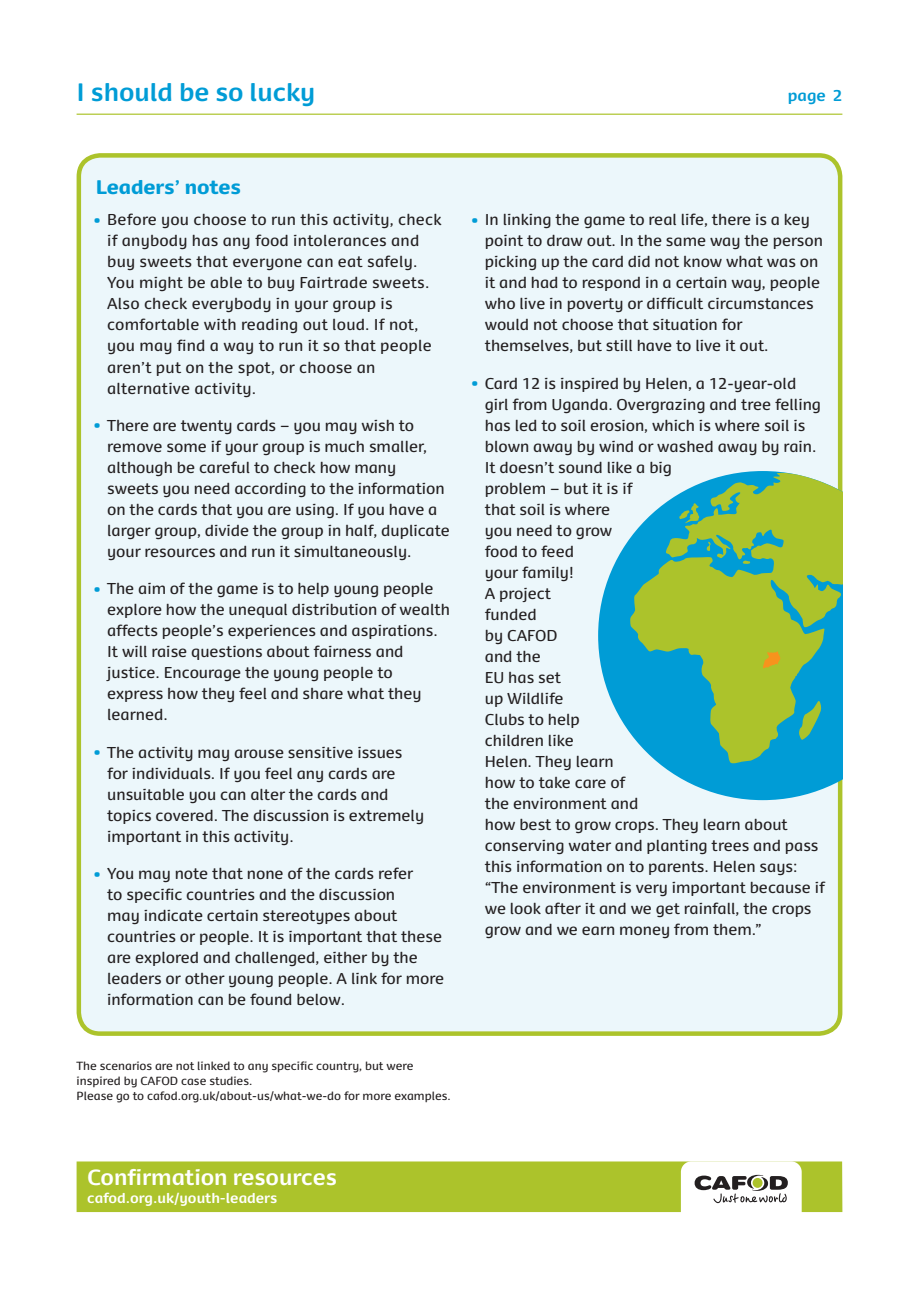
<style>
.page{position:relative;width:919px;height:1289px;background:#fff}
.page>*{position:absolute;margin:0;border:0;box-sizing:border-box;transform-origin:0 0}
.t1{font:700 24px "Dancer TF";color:#009cd6}
.t2{font:700 21px "Dancer";color:#fff}
.t3{font:900 18.75px "Dancer TF";color:#009cd6}
.t4{font:15px/21px "Dancer TF";color:#231f20}
.t5{font:700 15px "Dancer TF";color:#009cd6}
.t6{font:700 13.5px "Dancer TF";color:#fff}
.t7{font:11.25px/15px "Dancer TF";color:#231f20}
</style>
<div class="page">
<div style="left:79px;top:155px;width:761px;height:878px;background:#ecf7fb;border-radius:21px"></div>
<div style="left:77px;top:153px;width:765px;height:882px;border:4px solid #acc32b;border-radius:21px"></div>
<div style="left:77px;top:1161px;width:765px;height:50px;background:#acc32b"></div>
<svg style="left:680px;top:1161px;width:121px;height:51px;background:#dbdcd7"></svg>
<hr style="left:77px;top:114px;width:765px;height:1px;background:#acc32b">
<svg style="left:598px;top:538px;width:244px;height:262px;fill:#009cd6"></svg>
<svg style="left:630px;top:471px;width:212px;height:293px;background:#6db679"></svg>
<svg style="left:679px;top:502px;width:20px;height:21px"></svg>
<svg style="left:742px;top:560px;width:8px;height:4px"></svg>
<svg style="left:706px;top:541px;width:5px;height:10px"></svg>
<svg style="left:799px;top:700px;width:22px;height:39px"></svg>
<svg style="left:762px;top:650px;width:18px;height:18px"></svg>
<h1 class="t1" style="left:77px;top:76px;width:240px">I should be so lucky</h1>
<p class="t5" style="left:787px;top:85px;width:56px">page 2</p>
<p class="t3" style="left:96px;top:175px;width:147px">Leaders’ notes</p>
<p class="t4" style="left:107px;top:209px;width:336px">Before you choose to run this activity, check if anybody has any food intolerances and buy sweets that everyone can eat safely.<br>You might be able to buy Fairtrade sweets.<br>Also check everybody in your group is comfortable with reading out loud. If not, you may find a way to run it so that people aren’t put on the spot, or choose an alternative activity.</p>
<p class="t4" style="left:107px;top:414px;width:344px">There are twenty cards – you may wish to remove some if your group is much smaller, although be careful to check how many sweets you need according to the information on the cards that you are using. If you have a larger group, divide the group in half, duplicate your resources and run it simultaneously.</p>
<p class="t4" style="left:107px;top:578px;width:344px">The aim of the game is to help young people explore how the unequal distribution of wealth affects people’s experiences and aspirations.<br>It will raise questions about fairness and justice. Encourage the young people to express how they feel and share what they learned.</p>
<p class="t4" style="left:107px;top:741px;width:318px">The activity may arouse sensitive issues for individuals. If you feel any cards are unsuitable you can alter the cards and topics covered. The discussion is extremely important in this activity.</p>
<p class="t4" style="left:107px;top:862px;width:338px">You may note that none of the cards refer<br>to specific countries and the discussion<br>may indicate certain stereotypes about countries or people. It is important that these are explored and challenged, either by the leaders or other young people. A link for more information can be found below.</p>
<p class="t7" style="left:77px;top:1058px;width:376px">The scenarios are not linked to any specific country, but were inspired by CAFOD case studies.<br>Please go to cafod.org.uk/about-us/what-we-do for more examples.</p>
<h2 class="t2" style="left:87px;top:1163px;width:251px">Confirmation resources</h2>
<p class="t6" style="left:87px;top:1189px;width:192px">cafod.org.uk/youth-leaders</p>
<p class="t4" style="left:485px;top:209px;width:340px">In linking the game to real life, there is a key point to draw out. In the same way the person picking up the card did not know what was on it and had to respond in a certain way, people who live in poverty or difficult circumstances would not choose that situation for themselves, but still have to live it out.</p>
<p class="t4" style="left:485px;top:372px;width:341px">Card 12 is inspired by Helen, a 12-year-old<br>girl from Uganda. Overgrazing and tree felling has led to soil erosion, which is where soil is blown away by wind or washed away by rain.<br>It doesn’t sound like a big<br>problem – but it is if<br>that soil is where<br>you need to grow<br>food to feed<br>your family!<br>A project<br>funded<br>by CAFOD<br>and the<br>EU has set<br>up Wildlife<br>Clubs to help<br>children like<br>Helen. They learn<br>how to take care of<br>the environment and<br>how best to grow crops. They learn about conserving water and planting trees and pass this information on to parents. Helen says: “The environment is very important because if we look after it and we get rainfall, the crops grow and we earn money from them.”</p>
</div>
